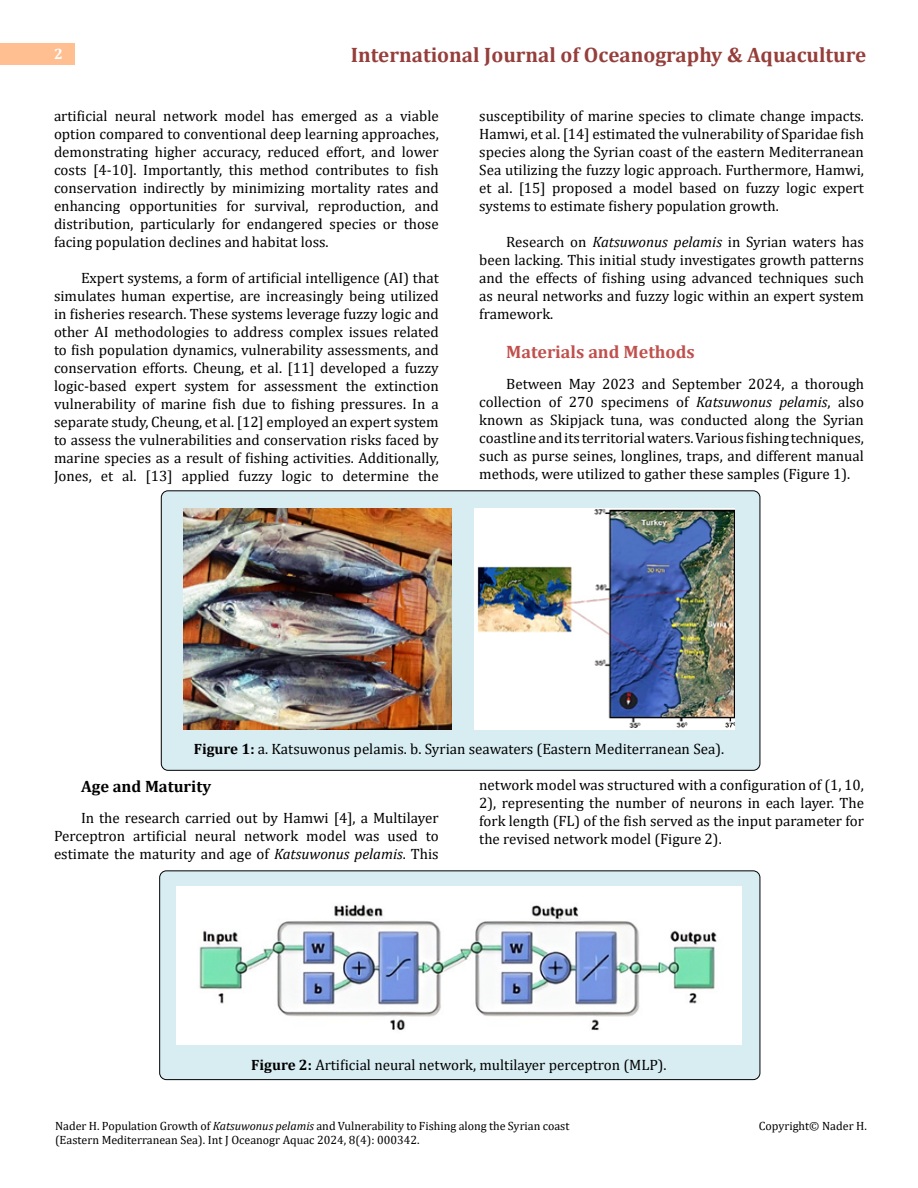
<style>
.page{position:relative;width:918px;height:1188px;background:#fff}
.page>*{position:absolute;margin:0;border:0;box-sizing:border-box;transform-origin:0 0}
.t1{font:700 21px "Cambria";color:#953f3c}
.t2{font:700 18px "Cambria";color:#c0504d}
.t3{font:700 16.5px "Cambria";color:#000}
.t4{font:15px/18px "Cambria";color:#000;text-align:justify}
.t5{font:700 15px "Cambria";color:#fff}
.t6{font:12px/14.4px "Cambria";color:#000}
.s1{font-style:italic}
.s2{font-weight:700}
</style>
<div class="page">
<div style="left:0;top:43px;width:75px;height:21px;background:#ffbf91"></div>
<div style="left:160px;top:871px;width:600px;height:209px;background:#d8edf2;border-radius:7px"></div>
<div style="left:159px;top:870px;width:601px;height:210px;border:1px solid #000;border-radius:7px"></div>
<div style="left:161px;top:491px;width:599px;height:279px;background:#d8edf2;border-radius:7px"></div>
<div style="left:161px;top:490px;width:599px;height:281px;border:1px solid #000;border-radius:7px"></div>
<img style="left:183px;top:508px;width:269px;height:221px">
<img style="left:475px;top:509px;width:260px;height:220px">
<img style="left:177px;top:887px;width:564px;height:158px">
<p class="t5" style="left:54px;top:44px;width:10px">2</p>
<h1 class="t1" style="left:351px;top:40px;width:517px">International Journal of Oceanography &amp; Aquaculture</h1>
<p class="t4" style="left:54px;top:107px;width:386px">artificial neural network model has emerged as a viable option compared to conventional deep learning approaches, demonstrating higher accuracy, reduced effort, and lower costs [4-10]. Importantly, this method contributes to fish conservation indirectly by minimizing mortality rates and enhancing opportunities for survival, reproduction, and distribution, particularly for endangered species or those facing population declines and habitat loss.</p>
<p class="t4" style="left:54px;top:269px;width:386px;text-indent:27px">Expert systems, a form of artificial intelligence (AI) that simulates human expertise, are increasingly being utilized in fisheries research. These systems leverage fuzzy logic and other AI methodologies to address complex issues related to fish population dynamics, vulnerability assessments, and conservation efforts. Cheung, et al. [11] developed a fuzzy logic-based expert system for assessment the extinction vulnerability of marine fish due to fishing pressures. In a separate study, Cheung, et al. [12] employed an expert system to assess the vulnerabilities and conservation risks faced by marine species as a result of fishing activities. Additionally, Jones, et al. [13] applied fuzzy logic to determine the</p>
<p class="t4" style="left:479px;top:107px;width:386px">susceptibility of marine species to climate change impacts.<br>Hamwi, et al. [14] estimated the vulnerability of Sparidae fish species along the Syrian coast of the eastern Mediterranean Sea utilizing the fuzzy logic approach. Furthermore, Hamwi, et al. [15] proposed a model based on fuzzy logic expert systems to estimate fishery population growth.</p>
<p class="t4" style="left:479px;top:233px;width:386px;text-indent:27px">Research on <span class="s1">Katsuwonus pelamis</span> in Syrian waters has been lacking. This initial study investigates growth patterns and the effects of fishing using advanced techniques such as neural networks and fuzzy logic within an expert system framework.</p>
<p class="t2" style="left:506px;top:339px;width:190px">Materials and Methods</p>
<p class="t4" style="left:479px;top:375px;width:386px;text-indent:27px">Between May 2023 and September 2024, a thorough collection of 270 specimens of <span class="s1">Katsuwonus pelamis</span>, also known as Skipjack tuna, was conducted along the Syrian coastline and its territorial waters. Various fishing techniques, such as purse seines, longlines, traps, and different manual methods, were utilized to gather these samples (Figure 1).</p>
<p class="t4" style="left:194px;top:740px;width:532px"><span class="s2">Figure 1:</span> a. Katsuwonus pelamis. b. Syrian seawaters (Eastern Mediterranean Sea).</p>
<p class="t3" style="left:81px;top:774px;width:132px">Age and Maturity</p>
<p class="t4" style="left:54px;top:809px;width:386px;text-indent:27px">In the research carried out by Hamwi [4], a Multilayer Perceptron artificial neural network model was used to estimate the maturity and age of <span class="s1">Katsuwonus pelamis</span>. This</p>
<p class="t4" style="left:479px;top:776px;width:386px">network model was structured with a configuration of (1, 10, 2), representing the number of neurons in each layer. The fork length (FL) of the fish served as the input parameter for the revised network model (Figure 2).</p>
<p class="t4" style="left:251px;top:1055px;width:417px"><span class="s2">Figure 2:</span> Artificial neural network, multilayer perceptron (MLP).</p>
<p class="t6" style="left:55px;top:1118px;width:516px">Nader H. Population Growth of <span class="s1">Katsuwonus pelamis</span> and Vulnerability to Fishing along the Syrian coast (Eastern Mediterranean Sea). Int J Oceanogr Aquac 2024, 8(4): 000342.</p>
<p class="t6" style="left:759px;top:1118px;width:110px">Copyright© Nader H.</p>
</div>
